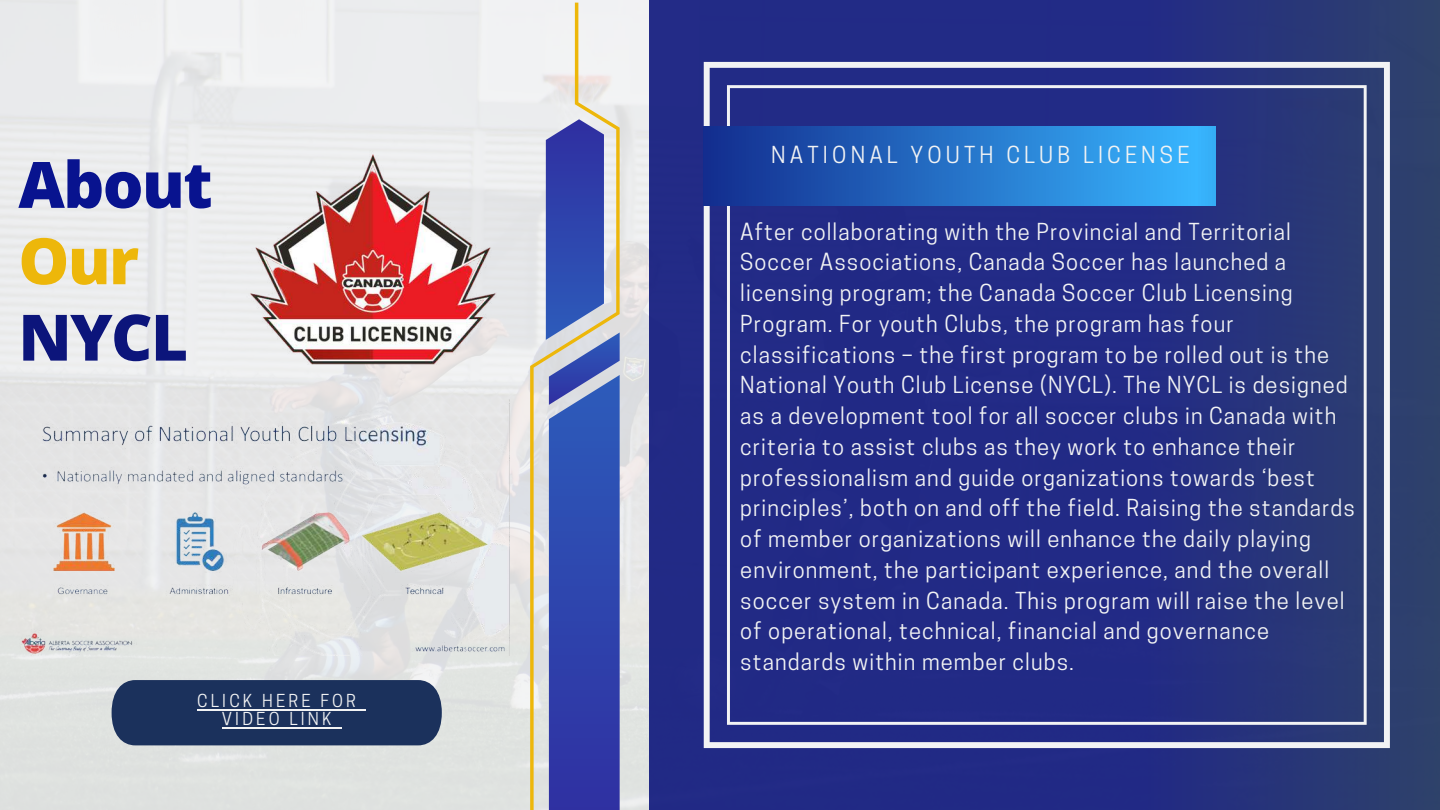
<style>
.page{position:relative;width:1440px;height:810px;background:#fff}
.page>*{position:absolute;margin:0;border:0;box-sizing:border-box;transform-origin:0 0}
.t1{font:800 64px "Open Sans";letter-spacing:-.025em;color:#08138f}
.t2{font:800 64px "Open Sans";color:#0c157b}
.t3{font:800 64px "Open Sans";color:#edb70a}
.t4{font:22px/30.8px "Cooper Hewitt";letter-spacing:.05em;color:#f2f3f4}
.t5{font:22px "Cooper Hewitt";letter-spacing:.19em;color:#f2f3f4}
.t6{font:16.8px/18px "Cooper Hewitt";letter-spacing:.19em;color:#f2f3f4;text-align:center}
</style>
<div class="page">
<img style="left:0;top:0;width:650px;height:810px">
<svg style="left:530px;top:3px;width:89px;height:807px;fill:#edebeb"></svg>
<svg style="left:546px;top:119px;width:73px;height:691px;background:#4b5eb2"></svg>
<div style="left:650px;top:0;width:790px;height:810px;background:linear-gradient(to right,#1f258c,#2a3975)"></div>
<svg style="left:704px;top:62px;width:686px;height:686px"></svg>
<svg style="left:727px;top:85px;width:640px;height:640px;background:#273183"></svg>
<div style="left:704px;top:126px;width:512px;height:80px;background:linear-gradient(to right,#132d8f,#39baff)"></div>
<img style="left:14px;top:399px;width:496px;height:257px">
<svg style="left:112px;top:680px;width:330px;height:65px;background:#263b63"></svg>
<img style="left:234px;top:145px;width:296px;height:273px">
<h1 class="t1" style="left:18px;top:140px;width:196px">About</h1>
<h1 class="t3" style="left:18px;top:216px;width:122px">Our</h1>
<h1 class="t2" style="left:18px;top:292px;width:171px">NYCL</h1>
<p class="t6" style="left:197px;top:694px;width:160px">CLICK HERE FOR<br>VIDEO LINK</p>
<p class="t5" style="left:771px;top:147px;width:420px">NATIONAL YOUTH CLUB LICENSE</p>
<p class="t4" style="left:740px;top:219px;width:616px">After collaborating with the Provincial and Territorial Soccer Associations, Canada Soccer has launched a licensing program; the Canada Soccer Club Licensing Program. For youth Clubs, the program has four classifications – the first program to be rolled out is the National Youth Club License (NYCL). The NYCL is designed as a development tool for all soccer clubs in Canada with criteria to assist clubs as they work to enhance their professionalism and guide organizations towards ‘best principles’, both on and off the field. Raising the standards of member organizations will enhance the daily playing environment, the participant experience, and the overall soccer system in Canada. This program will raise the level of operational, technical, financial and governance standards within member clubs.</p>
</div>
